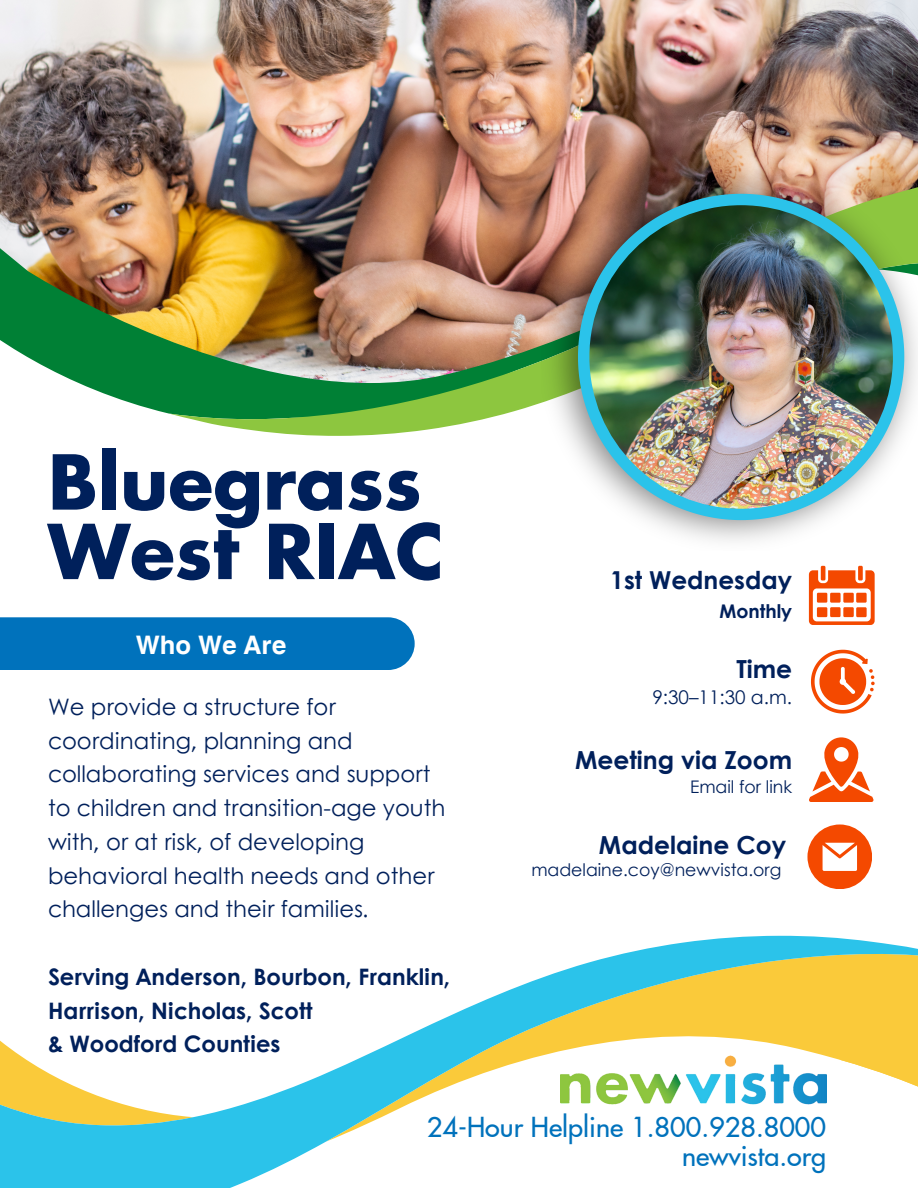
<style>
.page{position:relative;width:918px;height:1188px;background:#fff}
.page>*{position:absolute;margin:0;border:0;box-sizing:border-box;transform-origin:0 0}
.t1{font:700 73.5px "Futura";color:#00205b}
.t2{font:500 27px "Futura LT Pro";color:#0072bc}
.t3{font:700 25.5px "Helvetica World";color:#fff}
.t4{font:700 24.9px "Century Gothic";color:#00205b}
.t5{font:700 24.75px "Century Gothic";color:#00205b}
.t6{font:22.65px/33.8px "Century Gothic";color:#00205b}
.t7{font:700 22.65px/33.8px "Century Gothic";color:#00205b}
.t8{font:18.9px "Century Gothic";color:#00205b}
.t9{font:700 18.9px "Century Gothic";color:#00205b}
.t10{font:17.25px "Century Gothic";color:#00205b}
</style>
<div class="page">
<svg style="left:79px;top:383px;width:90px;height:31px;fill:#008035"></svg>
<svg style="left:169px;top:383px;width:373px;height:53px"></svg>
<svg style="left:0;top:936px;width:918px;height:252px"></svg>
<svg style="left:839px;top:1060px;width:79px;height:128px"></svg>
<img style="left:0;top:0;width:918px;height:383px">
<img style="left:542px;top:166px;width:376px;height:375px">
<svg style="left:578px;top:194px;width:326px;height:326px"></svg>
<img style="left:589px;top:205px;width:304px;height:304px;border-radius:50%">
<hr style="left:821px;top:566px;width:4px;height:14px;background:#f44900">
<div style="left:858px;top:566px;width:5px;height:14px;background:#f44900"></div>
<svg style="left:809px;top:570px;width:65px;height:55px"></svg>
<svg style="left:811px;top:650px;width:63px;height:64px"></svg>
<svg style="left:809px;top:737px;width:64px;height:65px"></svg>
<svg style="left:807px;top:825px;width:65px;height:64px"></svg>
<div style="left:0;top:617px;width:415px;height:53px;background:#0072bc"></div>
<img style="left:561px;top:1048px;width:265px;height:62px">
<p class="t1" style="left:48px;top:449px;width:375px">Bluegrass</p>
<p class="t1" style="left:48px;top:518px;width:397px">West RIAC</p>
<p class="t3" style="left:136px;top:624px;width:152px">Who We Are</p>
<p class="t6" style="left:48px;top:689px;width:399px">We provide a structure for coordinating, planning and collaborating services and support to children and transition-age youth with, or at risk, of developing behavioral health needs and other challenges and their families.</p>
<p class="t7" style="left:48px;top:959px;width:404px">Serving Anderson, Bourbon, Franklin,<br>Harrison, Nicholas, Scott</p>
<p class="t7" style="left:48px;top:1026px;width:234px">&amp; Woodford Counties</p>
<p class="t5" style="left:610px;top:564px;width:183px">1st Wednesday</p>
<p class="t9" style="left:719px;top:599px;width:74px">Monthly</p>
<p class="t4" style="left:736px;top:653px;width:57px">Time</p>
<p class="t8" style="left:652px;top:685px;width:141px">9:30–11:30 a.m.</p>
<p class="t4" style="left:575px;top:744px;width:219px">Meeting via Zoom</p>
<p class="t10" style="left:690px;top:776px;width:104px">Email for link</p>
<p class="t4" style="left:599px;top:829px;width:189px">Madelaine Coy</p>
<p class="t10" style="left:531px;top:858px;width:252px">madelaine.coy@newvista.org</p>
<p class="t2" style="left:427px;top:1114px;width:401px">24-Hour Helpline 1.800.928.8000</p>
<p class="t2" style="left:682px;top:1144px;width:146px">newvista.org</p>
</div>
